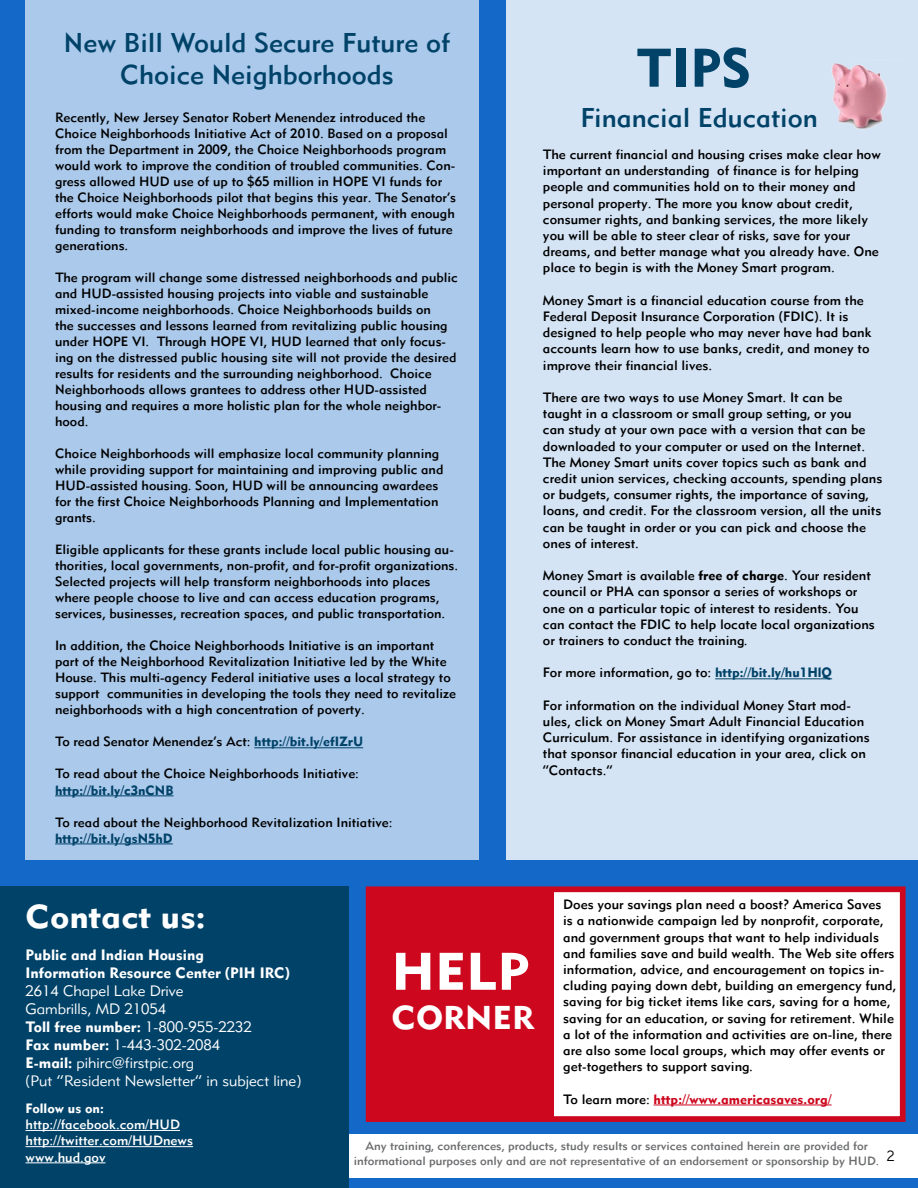
<style>
.page{position:relative;width:918px;height:1188px;background:#1469c8}
.page>*{position:absolute;margin:0;border:0;box-sizing:border-box;transform-origin:0 0}
.t1{font:54px "Metro Black Two";color:#004268}
.t2{font:52.5px "Metro Black Two";color:#fff;scale:1.07 1}
.t3{font:32.85px "Metro Black Two";color:#fff;scale:1.07 1}
.t4{font:27px/32.4px "Metro Medium Two";color:#004268;text-align:center}
.t5{font:15px/18px "Metro Lite Two";color:#fff}
.t6{font:15px/18px "Metro Black Two";color:#fff}
.t7{font:13.5px/16.2px "Metro Medium Two";color:#000}
.t8{font:13.5px/16.2px "Metro Medium Two";color:#fff}
.t9{font:13.5px "Metro Black Two";color:#cd071e}
.t10{font:13.5px "Metro Black Two";color:#fff}
.t11{font:13.35px/16px "Metro Medium Two";color:#000}
.t12{font:13.35px "Metro Black Two";color:#004268}
.t13{font:12px/14.4px "Metro Medium Two";color:#6b6c6e}
.s1{font-family:"Metro Black Two";color:#004268}
.s2{font-family:"Metro Black Two"}
.s3{font-family:"Metro Lite Two"}
.s4{font-family:"Metro Medium Two";color:#000}
</style>
<div class="page">
<div style="left:366px;top:886px;width:540px;height:236px;background:#fff;border:6px solid #cd071e"></div>
<div style="left:370px;top:889px;width:184px;height:233px;background:#cd071e"></div>
<hr style="left:654px;top:1105px;width:178px;height:1px;background:#cd071e">
<div style="left:349px;top:1134px;width:569px;height:43px;background:#fff"></div>
<div style="left:0;top:886px;width:349px;height:302px;background:#004268"></div>
<hr style="left:26px;top:1130px;width:154px;height:1px;background:#fff">
<hr style="left:26px;top:1146px;width:167px;height:1px;background:#fff">
<hr style="left:26px;top:1163px;width:80px;height:1px;background:#fff">
<div style="left:507px;top:0;width:411px;height:860px;background:#d5e4f5"></div>
<hr style="left:715px;top:678px;width:117px;height:1px;background:#004268">
<img style="left:831px;top:63px;width:56px;height:66px">
<div style="left:26px;top:0;width:453px;height:860px;background:#aac9eb"></div>
<hr style="left:254px;top:747px;width:109px;height:1px;background:#004268">
<hr style="left:55px;top:796px;width:119px;height:1px;background:#004268">
<hr style="left:55px;top:844px;width:118px;height:1px;background:#004268">
<h3 class="t4" style="left:64px;top:26px;width:388px">New Bill Would Secure Future of<br>Choice Neighborhoods</h3>
<p class="t11" style="left:55px;top:109px;width:402px">Recently, New Jersey Senator Robert Menendez introduced the Choice Neighborhoods Initiative Act of 2010. Based on a proposal from the Department in 2009, the Choice Neighborhoods program would work to improve the condition of troubled communities. Con&shy;gress allowed HUD use of up to $65 million in HOPE VI funds for the Choice Neighborhoods pilot that begins this year. The Senator’s efforts would make Choice Neighborhoods permanent, with enough funding to transform neighborhoods and improve the lives of future generations.</p>
<p class="t11" style="left:55px;top:269px;width:404px">The program will change some distressed neighborhoods and public and HUD-assisted housing projects into viable and sustainable mixed-income neighborhoods. Choice Neighborhoods builds on<br>the successes and lessons learned from revitalizing public housing under HOPE VI. Through HOPE VI, HUD learned that only focus&shy;ing on the distressed public housing site will not provide the desired results for residents and the surrounding neighborhood. Choice Neighborhoods allows grantees to address other HUD-assisted housing and requires a more holistic plan for the whole neighbor&shy;hood.</p>
<p class="t11" style="left:55px;top:445px;width:390px">Choice Neighborhoods will emphasize local community planning while providing support for maintaining and improving public and HUD-assisted housing. Soon, HUD will be announcing awardees for the first Choice Neighborhoods Planning and Implementation grants.</p>
<p class="t11" style="left:55px;top:541px;width:405px">Eligible applicants for these grants include local public housing au&shy;thorities, local governments, non-profit, and for-profit organizations.<br>Selected projects will help transform neighborhoods into places where people choose to live and can access education programs, services, businesses, recreation spaces, and public transportation.</p>
<p class="t11" style="left:55px;top:638px;width:402px">In addition, the Choice Neighborhoods Initiative is an important part of the Neighborhood Revitalization Initiative led by the White House. This multi-agency Federal initiative uses a local strategy to support communities in developing the tools they need to revitalize neighborhoods with a high concentration of poverty.</p>
<p class="t11" style="left:55px;top:734px;width:310px">To read Senator Menendez’s Act: <span class="s1">http://bit.ly/efIZrU</span></p>
<p class="t11" style="left:55px;top:766px;width:305px">To read about the Choice Neighborhoods Initiative:</p>
<p class="t12" style="left:55px;top:781px;width:120px">http://bit.ly/c3nCNB</p>
<p class="t11" style="left:55px;top:814px;width:339px">To read about the Neighborhood Revitalization Initiative:</p>
<p class="t12" style="left:55px;top:830px;width:119px">http://bit.ly/gsN5hD</p>
<h1 class="t1" style="left:636px;top:34px;width:117px">TIPS</h1>
<h3 class="t4" style="left:581px;top:101px;width:239px">Financial Education</h3>
<p class="t7" style="left:543px;top:146px;width:339px">The current financial and housing crises make clear how important an understanding of finance is for helping people and communities hold on to their money and personal property. The more you know about credit, consumer rights, and banking services, the more likely you will be able to steer clear of risks, save for your dreams, and better manage what you already have. One place to begin is with the Money Smart program.</p>
<p class="t7" style="left:543px;top:292px;width:330px">Money Smart is a financial education course from the Federal Deposit Insurance Corporation (FDIC). It is designed to help people who may never have had bank accounts learn how to use banks, credit, and money to improve their financial lives.</p>
<p class="t7" style="left:543px;top:389px;width:341px">There are two ways to use Money Smart. It can be taught in a classroom or small group setting, or you<br>can study at your own pace with a version that can be downloaded to your computer or used on the Internet.<br>The Money Smart units cover topics such as bank and credit union services, checking accounts, spending plans or budgets, consumer rights, the importance of saving, loans, and credit. For the classroom version, all the units can be taught in order or you can pick and choose the ones of interest.</p>
<p class="t7" style="left:543px;top:567px;width:333px">Money Smart is available <span class="s2">free of charge</span>. Your resident council or PHA can sponsor a series of workshops or one on a particular topic of interest to residents. You can contact the FDIC to help locate local organizations or trainers to conduct the training.</p>
<p class="t7" style="left:543px;top:665px;width:291px">For more information, go to: <span class="s1">http://bit.ly/hu1HlQ</span></p>
<p class="t7" style="left:543px;top:697px;width:328px">For information on the individual Money Start mod&shy;ules, click on Money Smart Adult Financial Education Curriculum. For assistance in identifying organizations that sponsor financial education in your area, click on “Contacts.”</p>
<h3 class="t3" style="left:26px;top:895px;width:170px">Contact us:</h3>
<p class="t6" style="left:26px;top:945px;width:266px">Public and Indian Housing<br>Information Resource Center (PIH IRC)</p>
<p class="t5" style="left:26px;top:982px;width:160px">2614 Chapel Lake Drive<br>Gambrills, MD 21054</p>
<p class="t6" style="left:26px;top:1017px;width:228px">Toll free number: <span class="s3">1-800-955-2232</span></p>
<p class="t5" style="left:26px;top:1036px;width:277px"><span class="s2">Fax number:</span> 1-443-302-2084<br><span class="s2">E-mail:</span> pihirc@firstpic.org<br>(Put “Resident Newsletter” in subject line)</p>
<p class="t10" style="left:26px;top:1100px;width:80px">Follow us on:</p>
<p class="t8" style="left:26px;top:1116px;width:169px">http://facebook.com/HUD http://twitter.com/HUDnews www.hud.gov</p>
<p class="t7" style="left:563px;top:896px;width:335px">Does your savings plan need a boost? America Saves<br>is a nationwide campaign led by nonprofit, corporate, and government groups that want to help individuals and families save and build wealth. The Web site offers information, advice, and encouragement on topics in&shy;cluding paying down debt, building an emergency fund, saving for big ticket items like cars, saving for a home, saving for an education, or saving for retirement. While a lot of the information and activities are on-line, there are also some local groups, which may offer events or get-togethers to support saving.</p>
<p class="t9" style="left:563px;top:1090px;width:270px"><span class="s4">To learn more:</span> http://www.americasaves.org/</p>
<p class="t13" style="left:354px;top:1139px;width:543px;text-indent:12px">Any training, conferences, products, study results or services contained herein are provided for informational purposes only and are not representative of an endorsement or sponsorship by HUD. <sup>2</sup></p>
<h2 class="t2" style="left:391px;top:938px;width:130px">HELP</h2>
<h3 class="t3" style="left:391px;top:997px;width:135px">CORNER</h3>
</div>
